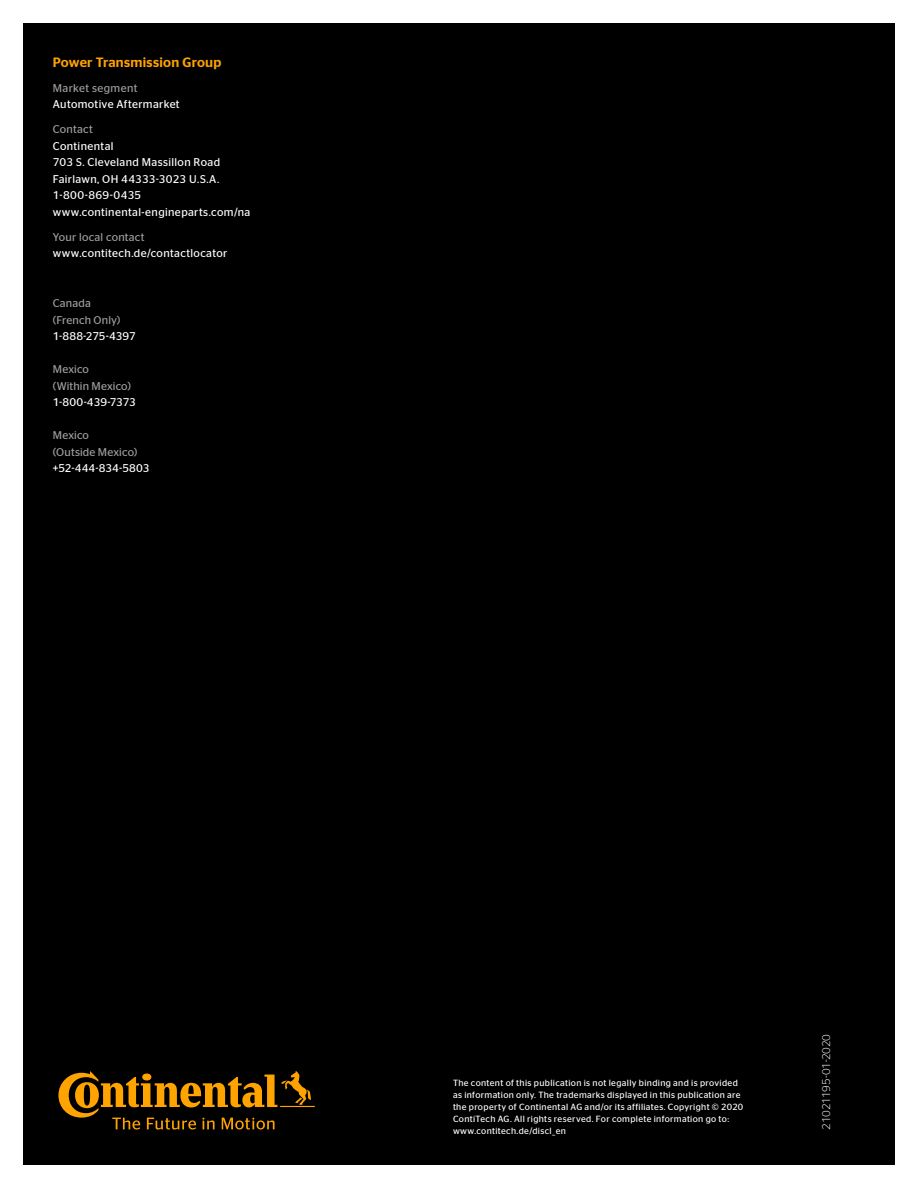
<style>
.page{position:relative;width:918px;height:1188px;background:#fff}
.page>*{position:absolute;margin:0;border:0;box-sizing:border-box;transform-origin:0 0}
.t1{font:500 13.5px "Continental Stag Sans";letter-spacing:.02em;color:#ffa300}
.t2{font:11.25px/16.5px "Continental Stag Sans";letter-spacing:.03em;color:#fff}
.t3{font:11.25px/16.5px "Continental Stag Sans";letter-spacing:.015em;color:#9d9fa2}
.t4{font:11.25px "Continental Stag Sans";letter-spacing:-.005em;color:#fff}
.t5{font:300 11.25px "Continental Stag Sans";letter-spacing:-.025em;color:#fff}
.t6{font:11.25px "Continental Stag Sans";letter-spacing:.005em;color:#fff}
.t7{font:11.25px "Continental Stag Sans";letter-spacing:.035em;color:#9d9fa2}
.t8{font:9px/12px "Continental Stag Sans";letter-spacing:.04em;color:#fff}
</style>
<div class="page">
<div style="left:23px;top:23px;width:872px;height:1142px;background:#000"></div>
<svg style="left:58px;top:1071px;width:257px;height:59px"></svg>
<h1 class="t1" style="left:53px;top:54px;width:170px">Power Transmission Group</h1>
<p class="t7" style="left:53px;top:81px;width:86px">Market segment</p>
<p class="t2" style="left:53px;top:96px;width:128px">Automotive Aftermarket</p>
<p class="t3" style="left:53px;top:121px;width:41px">Contact</p>
<p class="t2" style="left:53px;top:137px;width:199px">Continental<br>703 S. Cleveland Massillon Road<br>Fairlawn, OH 44333-3023 U.S.A.<br>1-800-869-0435 www.continental-engineparts.com/na</p>
<p class="t3" style="left:53px;top:228px;width:93px">Your local contact</p>
<p class="t2" style="left:53px;top:245px;width:176px">www.contitech.de/contactlocator</p>
<p class="t3" style="left:53px;top:295px;width:69px">Canada (French Only)</p>
<p class="t4" style="left:53px;top:330px;width:84px">1-888-275-4397</p>
<p class="t3" style="left:53px;top:361px;width:80px">Mexico<br>(Within Mexico)</p>
<p class="t4" style="left:53px;top:396px;width:85px">1-800-439-7373</p>
<p class="t3" style="left:53px;top:427px;width:86px">Mexico<br>(Outside Mexico)</p>
<p class="t6" style="left:53px;top:462px;width:98px">+52-444-834-5803</p>
<p class="t8" style="left:453px;top:1077px;width:292px">The content of this publication is not legally binding and is provided as information only. The trademarks displayed in this publication are the property of Continental AG and/or its affiliates. Copyright © 2020<br>ContiTech AG. All rights reserved. For complete information go to: www.contitech.de/discl_en</p>
<p class="t5" style="left:820px;top:1130px;width:97px;rotate:-90deg">21021195-01-2020</p>
</div>
